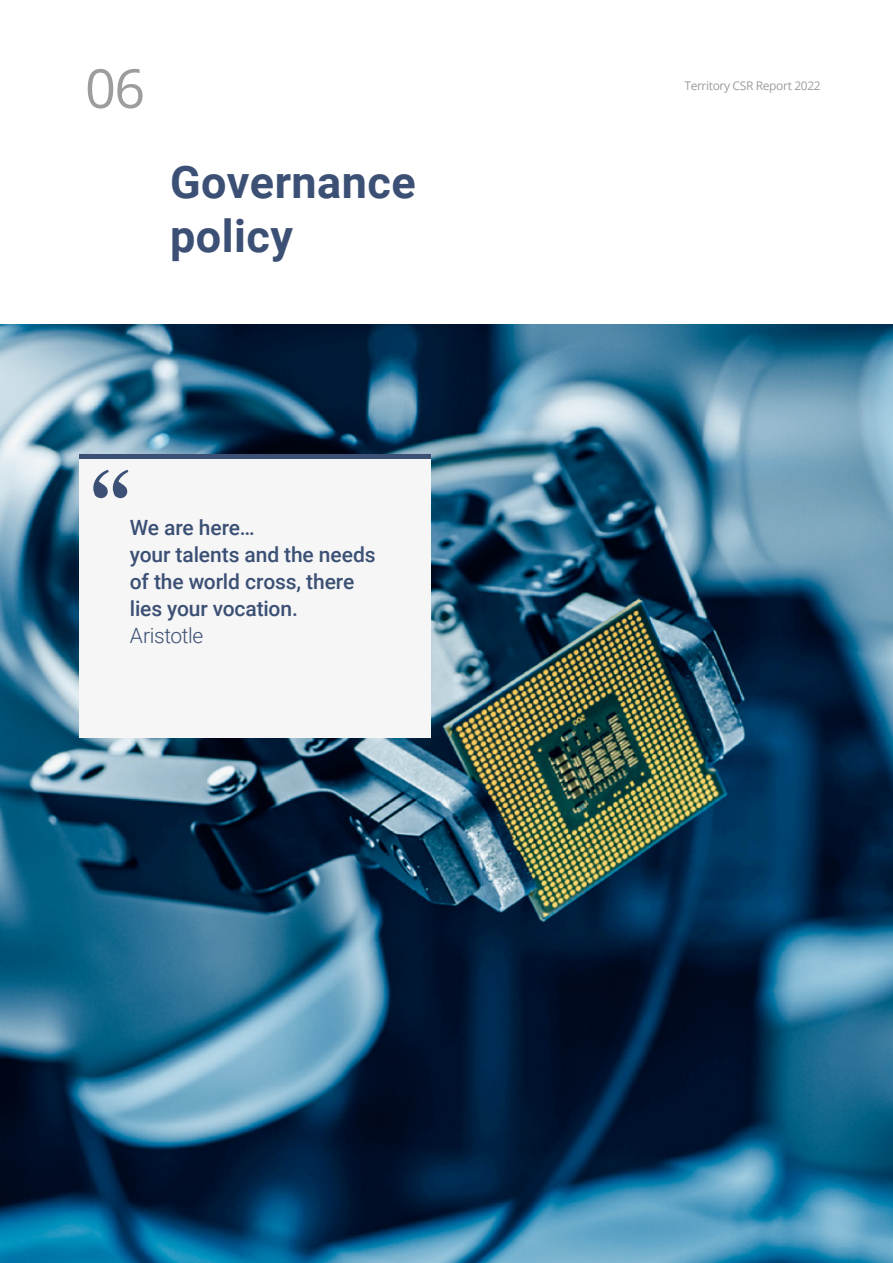
<style>
.page{position:relative;width:893px;height:1263px;background:#fff}
.page>*{position:absolute;margin:0;border:0;box-sizing:border-box;transform-origin:0 0}
.Numerazione_capitoli{font:54px "Open Sans";color:#9d9d9c}
.H1_titolo{font:700 45px/54px "Roboto";letter-spacing:.01em;color:#3b5074}
.H2_box_virgolettato{font:500 21px/27px "Roboto";letter-spacing:-.005em;color:#3b5074}
.H2_box_virgolettato-2{font:300 21px "Roboto";letter-spacing:-.015em;color:#3b5074}
.t1{font:12px "Open Sans";letter-spacing:-.03em;color:#9d9d9c}
</style>
<div class="page">
<img style="left:0;top:324px;width:893px;height:939px">
<div style="left:79px;top:454px;width:352px;height:284px;background:#f6f6f6"></div>
<hr style="left:79px;top:455px;width:352px;height:4px;background:#3b5074">
<svg style="left:93px;top:470px;width:35px;height:28px"></svg>
<p class="Numerazione_capitoli" style="left:85px;top:51px;width:62px">06</p>
<p class="H1_titolo" style="left:170px;top:153px;width:247px">Governance policy</p>
<p class="H2_box_virgolettato" style="left:130px;top:513px;width:126px">We are here…</p>
<p class="H2_box_virgolettato" style="left:130px;top:540px;width:247px">your talents and the needs of the world cross, there lies your vocation.</p>
<p class="H2_box_virgolettato-2" style="left:130px;top:621px;width:75px">Aristotle</p>
<p class="t1" style="left:684px;top:77px;width:138px">Territory CSR Report 2022</p>
</div>
